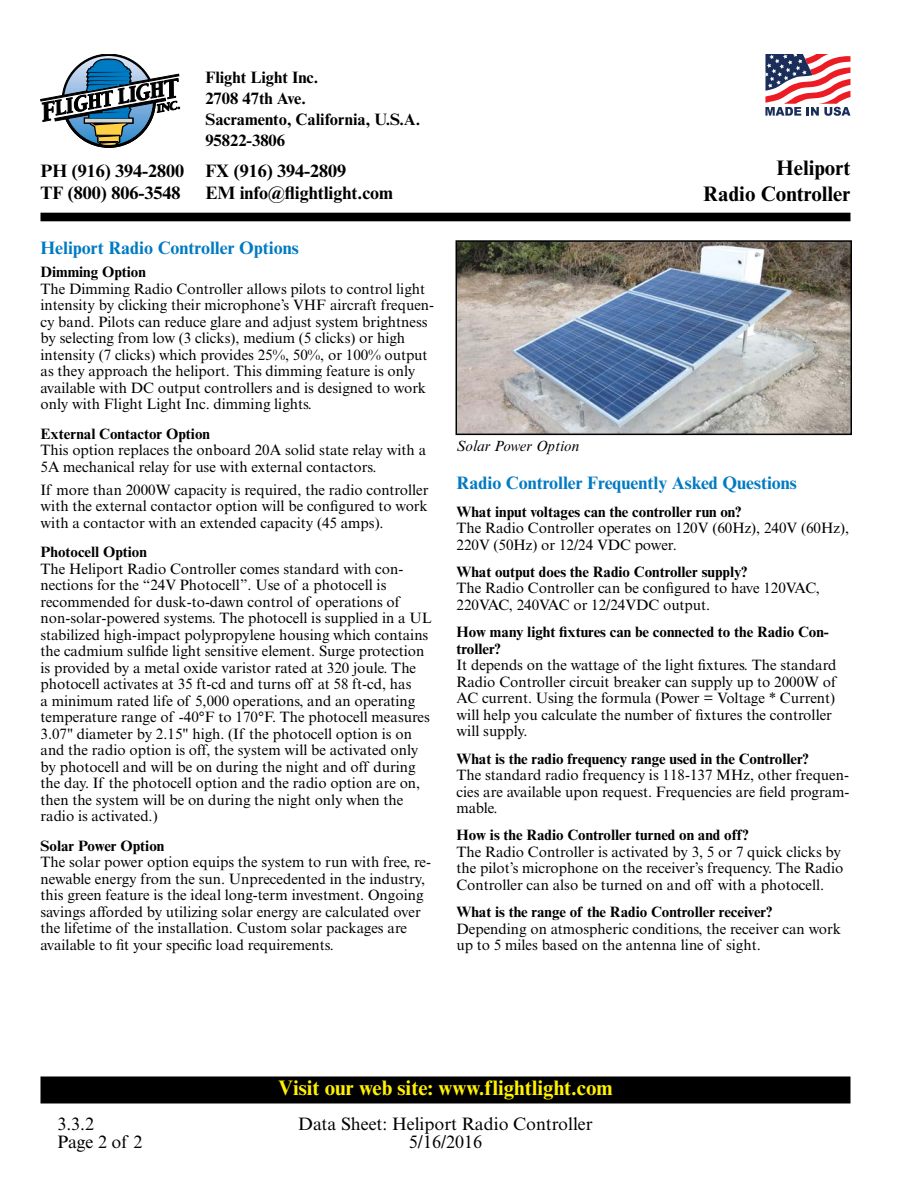
<style>
.page{position:relative;width:918px;height:1188px;background:#fff}
.page>*{position:absolute;margin:0;border:0;box-sizing:border-box;transform-origin:0 0}
.t1{font:700 21px "Times New Roman MT Std";color:#fff200}
.t2{font:700 21px/25.5px "Times New Roman MT Std";color:#000;text-align:right}
.t3{font:700 18px "Times New Roman MT Std";color:#007ac2}
.t4{font:700 18px/22.5px "Times New Roman MT Std";color:#000}
.t5{font:18px/18px "Times New Roman MT Std";color:#000}
.t6{font:700 16.5px/21px "Times New Roman MT Std";color:#000}
.t7{font:15px/16.5px "Times New Roman MT Std";color:#000}
.t8{font:700 15px/16.5px "Times New Roman MT Std";color:#000}
.t9{font:italic 15px "Times New Roman MT Std";color:#000}
</style>
<div class="page">
<div style="left:41px;top:1077px;width:809px;height:26px;background:#000"></div>
<div style="left:40px;top:1076px;width:810px;height:27px;border:2px solid #000"></div>
<svg style="left:40px;top:54px;width:140px;height:94px"></svg>
<div style="left:40px;top:213px;width:810px;height:8px;background:#000"></div>
<img style="left:459px;top:243px;width:390px;height:189px">
<div style="left:456px;top:240px;width:396px;height:195px;border:2px solid #000"></div>
<svg style="left:765px;top:54px;width:85px;height:62px"></svg>
<p class="t4" style="left:40px;top:159px;width:145px">PH (916) 394-2800<br>TF (800) 806-3548</p>
<p class="t6" style="left:205px;top:67px;width:216px">Flight Light Inc.<br>2708 47th Ave.<br>Sacramento, California, U.S.A.<br>95822-3806</p>
<p class="t4" style="left:205px;top:159px;width:189px">FX (916) 394-2809<br>EM info@flightlight.com</p>
<p class="t3" style="left:40px;top:237px;width:260px">Heliport Radio Controller Options</p>
<p class="t8" style="left:40px;top:264px;width:107px">Dimming Option</p>
<p class="t7" style="left:40px;top:280px;width:395px">The Dimming Radio Controller allows pilots to control light intensity by clicking their microphone’s VHF aircraft frequen&shy;cy band. Pilots can reduce glare and adjust system brightness by selecting from low (3 clicks), medium (5 clicks) or high intensity (7 clicks) which provides 25%, 50%, or 100% output as they approach the heliport. This dimming feature is only available with DC output controllers and is designed to work only with Flight Light Inc. dimming lights.</p>
<p class="t8" style="left:40px;top:425px;width:171px">External Contactor Option</p>
<p class="t7" style="left:40px;top:442px;width:387px">This option replaces the onboard 20A solid state relay with a<br>5A mechanical relay for use with external contactors.</p>
<p class="t7" style="left:40px;top:481px;width:390px;text-align:justify">If more than 2000W capacity is required, the radio controller with the external contactor option will be configured to work with a contactor with an extended capacity (45 amps).</p>
<p class="t8" style="left:40px;top:544px;width:108px">Photocell Option</p>
<p class="t7" style="left:40px;top:560px;width:393px">The Heliport Radio Controller comes standard with con&shy;nections for the “24V Photocell”. Use of a photocell is recommended for dusk-to-dawn control of operations of non-solar-powered systems. The photocell is supplied in a UL stabilized high-impact polypropylene housing which contains the cadmium sulfide light sensitive element. Surge protection is provided by a metal oxide varistor rated at 320 joule. The photocell activates at 35 ft-cd and turns off at 58 ft-cd, has<br>a minimum rated life of 5,000 operations, and an operating temperature range of -40°F to 170°F. The photocell measures 3.07" diameter by 2.15" high. (If the photocell option is on and the radio option is off, the system will be activated only by photocell and will be on during the night and off during the day. If the photocell option and the radio option are on, then the system will be on during the night only when the radio is activated.)</p>
<p class="t8" style="left:40px;top:837px;width:125px">Solar Power Option</p>
<p class="t7" style="left:40px;top:854px;width:392px">The solar power option equips the system to run with free, re&shy;newable energy from the sun. Unprecedented in the industry, this green feature is the ideal long-term investment. Ongoing savings afforded by utilizing solar energy are calculated over the lifetime of the installation. Custom solar packages are available to fit your specific load requirements.</p>
<p class="t9" style="left:457px;top:438px;width:124px">Solar Power Option</p>
<h1 class="t2" style="left:703px;top:155px;width:149px">Heliport<br>Radio Controller</h1>
<p class="t3" style="left:457px;top:472px;width:342px">Radio Controller Frequently Asked Questions</p>
<p class="t8" style="left:457px;top:503px;width:286px">What input voltages can the controller run on?</p>
<p class="t7" style="left:457px;top:520px;width:394px">The Radio Controller operates on 120V (60Hz), 240V (60Hz),<br>220V (50Hz) or 12/24 VDC power.</p>
<p class="t8" style="left:457px;top:563px;width:292px">What output does the Radio Controller supply?</p>
<p class="t7" style="left:457px;top:580px;width:365px">The Radio Controller can be configured to have 120VAC,<br>220VAC, 240VAC or 12/24VDC output.</p>
<p class="t8" style="left:457px;top:624px;width:374px">How many light fixtures can be connected to the Radio Con&shy;troller?</p>
<p class="t7" style="left:457px;top:657px;width:382px">It depends on the wattage of the light fixtures. The standard Radio Controller circuit breaker can supply up to 2000W of AC current. Using the formula (Power = Voltage * Current) will help you calculate the number of fixtures the controller will supply.</p>
<p class="t8" style="left:457px;top:750px;width:354px">What is the radio frequency range used in the Controller?</p>
<p class="t7" style="left:457px;top:767px;width:394px;text-align:justify">The standard radio frequency is 118-137 MHz, other frequen&shy;cies are available upon request. Frequencies are field program&shy;mable.</p>
<p class="t8" style="left:457px;top:827px;width:294px">How is the Radio Controller turned on and off?</p>
<p class="t7" style="left:457px;top:844px;width:389px">The Radio Controller is activated by 3, 5 or 7 quick clicks by the pilot’s microphone on the receiver’s frequency. The Radio<br>Controller can also be turned on and off with a photocell.</p>
<p class="t8" style="left:457px;top:904px;width:317px">What is the range of the Radio Controller receiver?</p>
<p class="t7" style="left:457px;top:920px;width:386px">Depending on atmospheric conditions, the receiver can work up to 5 miles based on the antenna line of sight.</p>
<h1 class="t1" style="left:278px;top:1075px;width:336px">Visit our web site: www.flightlight.com</h1>
<p class="t5" style="left:57px;top:1114px;width:87px">3.3.2<br>Page 2 of 2</p>
<p class="t5" style="left:298px;top:1114px;width:296px;text-align:center">Data Sheet: Heliport Radio Controller<br>5/16/2016</p>
</div>
